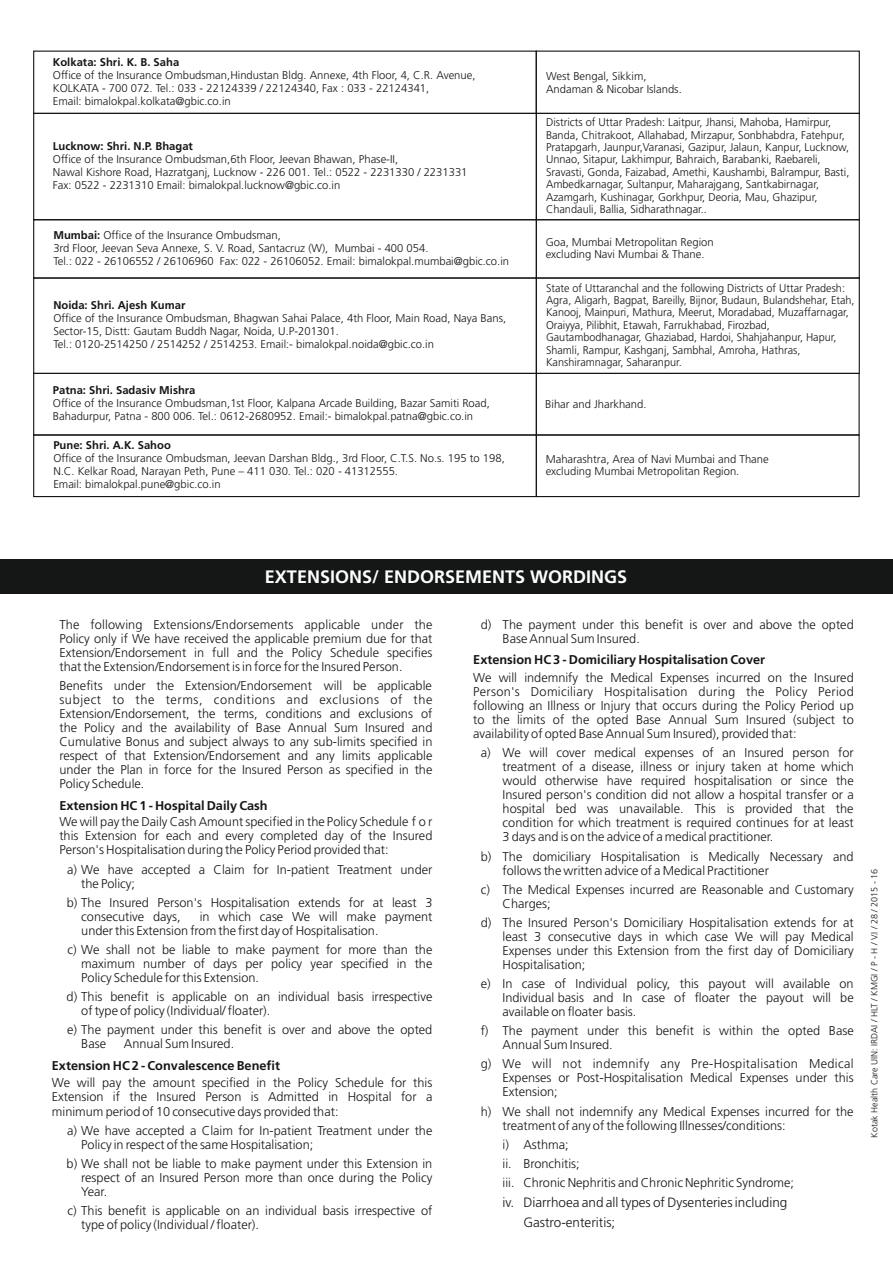
<style>
.page{position:relative;width:893px;height:1263px;background:#fff}
.page>*{position:absolute;margin:0;border:0;box-sizing:border-box;transform-origin:0 0}
.t1{font:700 18px "Frutiger";color:#fff}
.t2{font:300 13.5px/20.2px "Frutiger";color:#151616}
.t3{font:300 12.75px/14px "Frutiger";color:#151616}
.t4{font:700 12.75px "Frutiger";color:#151616}
.t5{font:300 11.25px/12.5px "Frutiger";color:#151616}
.t6{font:700 11.25px "Frutiger";color:#151616}
.t7{font:300 9px "Frutiger";color:#151616}
.s1{font-weight:700}
</style>
<div class="page">
<div style="left:0;top:560px;width:893px;height:34px;background:#151616"></div>
<div style="left:536px;top:113px;width:324px;height:107px;border:1px solid #151616"></div>
<div style="left:33px;top:51px;width:504px;height:63px;border:1px solid #151616"></div>
<div style="left:536px;top:51px;width:324px;height:63px;border:1px solid #151616"></div>
<div style="left:33px;top:219px;width:504px;height:60px;border:1px solid #151616"></div>
<div style="left:536px;top:219px;width:324px;height:60px;border:1px solid #151616"></div>
<div style="left:33px;top:277px;width:504px;height:97px;border:1px solid #151616"></div>
<div style="left:536px;top:277px;width:324px;height:97px;border:1px solid #151616"></div>
<div style="left:33px;top:373px;width:504px;height:63px;border:1px solid #151616"></div>
<div style="left:33px;top:434px;width:504px;height:63px;border:1px solid #151616"></div>
<div style="left:536px;top:373px;width:324px;height:63px;border:1px solid #151616"></div>
<div style="left:536px;top:434px;width:324px;height:63px;border:1px solid #151616"></div>
<p class="t6" style="left:53px;top:57px;width:128px">Kolkata: Shri. K. B. Saha</p>
<p class="t5" style="left:53px;top:69px;width:424px;line-height:13px">Office of the Insurance Ombudsman,Hindustan Bldg. Annexe, 4th Floor, 4, C.R. Avenue,<br>KOLKATA - 700 072. Tel.: 033 - 22124339 / 22124340, Fax : 033 - 22124341,<br>Email: bimalokpal.kolkata@gbic.co.in</p>
<p class="t5" style="left:546px;top:71px;width:137px">West Bengal, Sikkim,<br>Andaman &amp; Nicobar Islands.</p>
<p class="t6" style="left:53px;top:142px;width:142px">Lucknow: Shri. N.P. Bhagat</p>
<p class="t5" style="left:53px;top:154px;width:416px;line-height:13px">Office of the Insurance Ombudsman,6th Floor, Jeevan Bhawan, Phase-II,<br>Nawal Kishore Road, Hazratganj, Lucknow - 226 001. Tel.: 0522 - 2231330 / 2231331<br>Fax: 0522 - 2231310 Email: bimalokpal.lucknow@gbic.co.in</p>
<p class="t5" style="left:53px;top:230px;width:457px;line-height:13px"><span class="s1">Mumbai:</span> Office of the Insurance Ombudsman,<br>3rd Floor, Jeevan Seva Annexe, S. V. Road, Santacruz (W), Mumbai - 400 054.<br>Tel.: 022 - 26106552 / 26106960 Fax: 022 - 26106052. Email: bimalokpal.mumbai@gbic.co.in</p>
<p class="t6" style="left:53px;top:301px;width:133px">Noida: Shri. Ajesh Kumar</p>
<p class="t5" style="left:53px;top:313px;width:454px;line-height:13px">Office of the Insurance Ombudsman, Bhagwan Sahai Palace, 4th Floor, Main Road, Naya Bans,<br>Sector-15, Distt: Gautam Buddh Nagar, Noida, U.P-201301.<br>Tel.: 0120-2514250 / 2514252 / 2514253. Email:- bimalokpal.noida@gbic.co.in</p>
<p class="t6" style="left:53px;top:386px;width:144px">Patna: Shri. Sadasiv Mishra</p>
<p class="t5" style="left:53px;top:398px;width:438px;line-height:13px">Office of the Insurance Ombudsman,1st Floor, Kalpana Arcade Building, Bazar Samiti Road,<br>Bahadurpur, Patna - 800 006. Tel.: 0612-2680952. Email:- bimalokpal.patna@gbic.co.in</p>
<p class="t6" style="left:53px;top:441px;width:119px">Pune: Shri. A.K. Sahoo</p>
<p class="t5" style="left:53px;top:453px;width:453px;line-height:13px">Office of the Insurance Ombudsman, Jeevan Darshan Bldg., 3rd Floor, C.T.S. No.s. 195 to 198,<br>N.C. Kelkar Road, Narayan Peth, Pune – 411 030. Tel.: 020 - 41312555.<br>Email: bimalokpal.pune@gbic.co.in</p>
<p class="t5" style="left:546px;top:117px;width:305px">Districts of Uttar Pradesh: Laitpur, Jhansi, Mahoba, Hamirpur, Banda, Chitrakoot, Allahabad, Mirzapur, Sonbhabdra, Fatehpur, Pratapgarh, Jaunpur,Varanasi, Gazipur, Jalaun, Kanpur, Lucknow, Unnao, Sitapur, Lakhimpur, Bahraich, Barabanki, Raebareli, Sravasti, Gonda, Faizabad, Amethi, Kaushambi, Balrampur, Basti, Ambedkarnagar, Sultanpur, Maharajgang, Santkabirnagar, Azamgarh, Kushinagar, Gorkhpur, Deoria, Mau, Ghazipur, Chandauli, Ballia, Sidharathnagar..</p>
<p class="t5" style="left:546px;top:237px;width:170px">Goa, Mumbai Metropolitan Region excluding Navi Mumbai &amp; Thane.</p>
<p class="t5" style="left:546px;top:283px;width:310px">State of Uttaranchal and the following Districts of Uttar Pradesh:<br>Agra, Aligarh, Bagpat, Bareilly, Bijnor, Budaun, Bulandshehar, Etah, Kanooj, Mainpuri, Mathura, Meerut, Moradabad, Muzaffarnagar, Oraiyya, Pilibhit, Etawah, Farrukhabad, Firozbad, Gautambodhanagar, Ghaziabad, Hardoi, Shahjahanpur, Hapur, Shamli, Rampur, Kashganj, Sambhal, Amroha, Hathras, Kanshiramnagar, Saharanpur.</p>
<p class="t5" style="left:545px;top:399px;width:103px">Bihar and Jharkhand.</p>
<p class="t5" style="left:546px;top:454px;width:225px">Maharashtra, Area of Navi Mumbai and Thane excluding Mumbai Metropolitan Region.</p>
<h1 class="t1" style="left:265px;top:569px;width:364px">EXTENSIONS/ ENDORSEMENTS WORDINGS</h1>
<p class="t3" style="left:59px;top:619px;width:374px;text-align:justify">The following Extensions/Endorsements applicable under the Policy only if We have received the applicable premium due for that Extension/Endorsement in full and the Policy Schedule specifies that the Extension/Endorsement is in force for the Insured Person.</p>
<p class="t3" style="left:59px;top:680px;width:374px;text-align:justify">Benefits under the Extension/Endorsement will be applicable subject to the terms, conditions and exclusions of the Extension/Endorsement, the terms, conditions and exclusions of the Policy and the availability of Base Annual Sum Insured and Cumulative Bonus and subject always to any sub-limits specified in respect of that Extension/Endorsement and any limits applicable under the Plan in force for the Insured Person as specified in the Policy Schedule.</p>
<p class="t4" style="left:59px;top:800px;width:210px">Extension HC 1 - Hospital Daily Cash</p>
<p class="t3" style="left:59px;top:816px;width:374px;text-align:justify">We will pay the Daily Cash Amount specified in the Policy Schedule f o r this Extension for each and every completed day of the Insured Person's Hospitalisation during the Policy Period provided that:</p>
<p class="t3" style="left:81px;top:863px;width:353px;text-indent:-14px">a) We have accepted a Claim for In-patient Treatment under the Policy;</p>
<p class="t3" style="left:81px;top:896px;width:353px;text-indent:-15px">b) The Insured Person's Hospitalisation extends for at least 3 consecutive days,</p>
<p class="t3" style="left:81px;top:911px;width:353px;text-indent:119px">in which case We will make payment under this Extension from the first day of Hospitalisation.</p>
<p class="t3" style="left:81px;top:944px;width:353px;text-align:justify;text-indent:-14px">c) We shall not be liable to make payment for more than the maximum number of days per policy year specified in the Policy Schedule for this Extension.</p>
<p class="t3" style="left:81px;top:991px;width:353px;text-indent:-15px">d) This benefit is applicable on an individual basis irrespective of type of policy (Individual/ floater).</p>
<p class="t3" style="left:81px;top:1024px;width:353px;text-indent:-14px">e) The payment under this benefit is over and above the opted<br>Base</p>
<p class="t3" style="left:124px;top:1038px;width:112px">Annual Sum Insured.</p>
<p class="t4" style="left:52px;top:1060px;width:230px">Extension HC 2 - Convalescence Benefit</p>
<p class="t3" style="left:52px;top:1077px;width:382px;text-align:justify">We will pay the amount specified in the Policy Schedule for this Extension if the Insured Person is Admitted in Hospital for a minimum period of 10 consecutive days provided that:</p>
<p class="t3" style="left:81px;top:1124px;width:353px;text-indent:-14px">a) We have accepted a Claim for In-patient Treatment under the<br>Policy in respect of the same Hospitalisation;</p>
<p class="t3" style="left:81px;top:1157px;width:353px;text-align:justify;text-indent:-15px">b) We shall not be liable to make payment under this Extension in respect of an Insured Person more than once during the Policy Year.</p>
<p class="t3" style="left:81px;top:1205px;width:353px;text-indent:-14px">c) This benefit is applicable on an individual basis irrespective of type of policy (Individual / floater).</p>
<p class="t3" style="left:503px;top:619px;width:353px;text-indent:-22px">d) The payment under this benefit is over and above the opted<br>Base Annual Sum Insured.</p>
<p class="t4" style="left:473px;top:655px;width:293px">Extension HC 3 - Domiciliary Hospitalisation Cover</p>
<p class="t3" style="left:473px;top:672px;width:382px;text-align:justify">We will indemnify the Medical Expenses incurred on the Insured Person's Domiciliary Hospitalisation during the Policy Period following an Illness or Injury that occurs during the Policy Period up to the limits of the opted Base Annual Sum Insured (subject to availability of opted Base Annual Sum Insured), provided that:</p>
<p class="t3" style="left:503px;top:747px;width:353px;text-align:justify;text-indent:-22px">a) We will cover medical expenses of an Insured person for treatment of a disease, illness or injury taken at home which would otherwise have required hospitalisation or since the Insured person's condition did not allow a hospital transfer or a hospital bed was unavailable. This is provided that the condition for which treatment is required continues for at least 3 days and is on the advice of a medical practitioner.</p>
<p class="t3" style="left:503px;top:850px;width:353px;text-indent:-22px">b) The domiciliary Hospitalisation is Medically Necessary and follows the written advice of a Medical Practitioner</p>
<p class="t3" style="left:503px;top:883px;width:353px;text-indent:-22px">c) The Medical Expenses incurred are Reasonable and Customary<br>Charges;</p>
<p class="t3" style="left:503px;top:917px;width:353px;text-align:justify;text-indent:-22px">d) The Insured Person's Domiciliary Hospitalisation extends for at least 3 consecutive days in which case We will pay Medical Expenses under this Extension from the first day of Domiciliary Hospitalisation;</p>
<p class="t3" style="left:503px;top:978px;width:353px;text-align:justify;text-indent:-22px">e) In case of Individual policy, this payout will available on Individual basis and In case of floater the payout will be available on floater basis.</p>
<p class="t3" style="left:503px;top:1025px;width:353px;text-indent:-22px">f) The payment under this benefit is within the opted Base<br>Annual Sum Insured.</p>
<p class="t3" style="left:502px;top:1058px;width:353px;text-align:justify;text-indent:-22px">g) We will not indemnify any Pre-Hospitalisation Medical Expenses or Post-Hospitalisation Medical Expenses under this Extension;</p>
<p class="t3" style="left:502px;top:1105px;width:353px;text-indent:-22px">h) We shall not indemnify any Medical Expenses incurred for the treatment of any of the following Illnesses/conditions:</p>
<p class="t3" style="left:502px;top:1136px;width:293px;line-height:19px">i) Asthma;<br>ii. Bronchitis;<br>iii. Chronic Nephritis and Chronic Nephritic Syndrome;</p>
<p class="t2" style="left:523px;top:1194px;width:266px;text-indent:-21px">iv. Diarrhoea and all types of Dysenteries including<br>Gastro-enteritis;</p>
<p class="t7" style="left:871px;top:1137px;width:270px;rotate:-90deg">Kotak Health Care UIN: IRDAI / HLT / KMGI / P - H / V.I / 28 / 2015 - 16</p>
</div>
